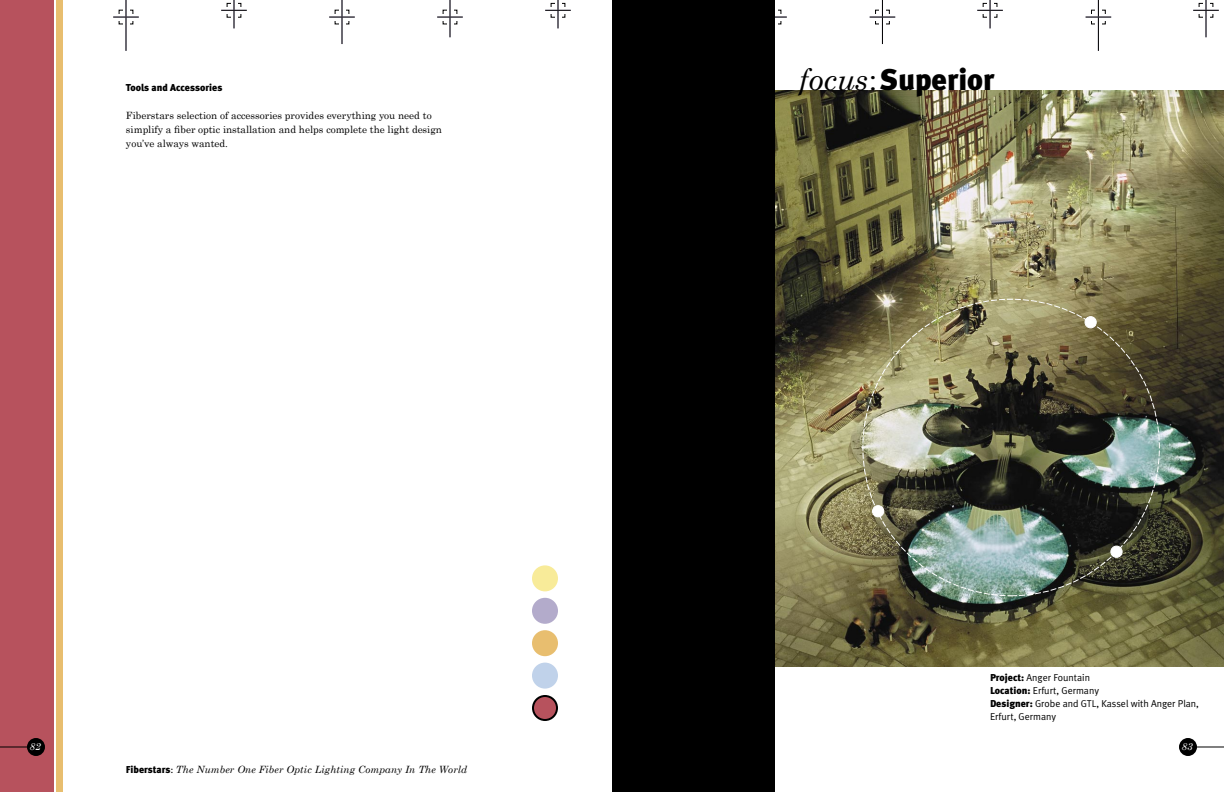
<style>
.page{position:relative;width:1224px;height:792px;background:#fff}
.page>*{position:absolute;margin:0;border:0;box-sizing:border-box;transform-origin:0 0}
.t1{font:900 30px "Meta Plus";color:#000}
.t2{font:10px/14px "Century Schoolbook";color:#000}
.t3{font:10px/13px "Meta Plus Normal";color:#000}
.t4{font:italic 10px "Century Schoolbook";letter-spacing:.01em;color:#000}
.t5{font:900 10px "Meta Plus";color:#000}
.t6{font:italic 10px "Century Schoolbook";color:#fff}
.s1{font-family:"Century Schoolbook";font-weight:400;font-style:italic}
.s2{font-family:"Century Schoolbook";font-weight:400}
.s3{font-family:"Meta Plus";font-weight:900}
.s4{font-family:"Meta Plus";font-weight:900;font-style:normal}
.s5{font-family:"Meta Plus Normal";font-style:normal}
</style>
<div class="page">
<svg style="left:221px;top:0;width:26px;height:28px"></svg>
<div style="left:1091px;top:10px;width:14px;height:14px;border:1px solid #000"></div>
<svg style="left:1089px;top:14px;width:19px;height:6px"></svg>
<svg style="left:1095px;top:7px;width:7px;height:20px"></svg>
<hr style="left:1098px;top:0;width:1px;height:51px;background:#000">
<svg style="left:1086px;top:17px;width:25px;height:1px"></svg>
<div style="left:1199px;top:3px;width:14px;height:14px;border:1px solid #000"></div>
<svg style="left:1196px;top:7px;width:20px;height:7px"></svg>
<svg style="left:1203px;top:0;width:6px;height:20px"></svg>
<hr style="left:1206px;top:0;width:1px;height:37px;background:#000">
<svg style="left:1193px;top:10px;width:26px;height:1px"></svg>
<div style="left:875px;top:10px;width:14px;height:14px;border:1px solid #000"></div>
<svg style="left:873px;top:14px;width:19px;height:6px"></svg>
<svg style="left:879px;top:7px;width:7px;height:20px"></svg>
<hr style="left:882px;top:0;width:1px;height:44px;background:#000">
<svg style="left:870px;top:17px;width:25px;height:1px"></svg>
<svg style="left:977px;top:0;width:26px;height:28px"></svg>
<hr style="left:774px;top:0;width:1px;height:37px;background:#000">
<svg style="left:775px;top:17px;width:12px;height:1px"></svg>
<svg style="left:545px;top:0;width:26px;height:28px"></svg>
<svg style="left:440px;top:16px;width:20px;height:1px"></svg>
<svg style="left:447px;top:7px;width:6px;height:20px"></svg>
<hr style="left:450px;top:0;width:1px;height:37px;background:#000">
<svg style="left:437px;top:17px;width:26px;height:1px"></svg>
<svg style="left:332px;top:16px;width:20px;height:1px"></svg>
<svg style="left:339px;top:7px;width:6px;height:20px"></svg>
<hr style="left:342px;top:0;width:1px;height:44px;background:#000">
<svg style="left:329px;top:17px;width:26px;height:1px"></svg>
<svg style="left:116px;top:16px;width:20px;height:1px"></svg>
<svg style="left:123px;top:7px;width:6px;height:20px"></svg>
<hr style="left:126px;top:0;width:1px;height:51px;background:#000">
<svg style="left:113px;top:17px;width:26px;height:1px"></svg>
<img style="left:774px;top:90px;width:450px;height:576px">
<div style="left:1085px;top:317px;width:11px;height:11px;background:#fff;border-radius:50%"></div>
<div style="left:1085px;top:316px;width:12px;height:12px;border:1px solid #fff;border-radius:50%"></div>
<div style="left:873px;top:506px;width:11px;height:11px;background:#fff;border-radius:50%"></div>
<div style="left:872px;top:505px;width:12px;height:12px;border:1px solid #fff;border-radius:50%"></div>
<div style="left:1111px;top:546px;width:11px;height:11px;background:#fff;border-radius:50%"></div>
<div style="left:1110px;top:546px;width:13px;height:12px;border:1px solid #fff;border-radius:50%"></div>
<div style="left:532px;top:565px;width:26px;height:26px;background:#f8eb99;border-radius:50%"></div>
<div style="left:532px;top:598px;width:26px;height:26px;background:#b3abcb;border-radius:50%"></div>
<div style="left:532px;top:630px;width:26px;height:26px;background:#e8be6f;border-radius:50%"></div>
<div style="left:532px;top:663px;width:26px;height:26px;background:#c0d2ea;border-radius:50%"></div>
<div style="left:533px;top:696px;width:24px;height:24px;background:#b7525d;border-radius:50%"></div>
<div style="left:532px;top:695px;width:26px;height:26px;border:2px solid #000;border-radius:50%"></div>
<div style="left:612px;top:0;width:162px;height:792px;background:#000"></div>
<div style="left:0;top:0;width:54px;height:792px;background:#b7525d"></div>
<div style="left:56px;top:0;width:7px;height:792px;background:#e8be6f"></div>
<div style="left:27px;top:738px;width:18px;height:18px;background:#000;border-radius:50%"></div>
<svg style="left:0;top:746px;width:27px;height:1px"></svg>
<div style="left:1179px;top:738px;width:18px;height:18px;background:#000;border-radius:50%"></div>
<svg style="left:1197px;top:746px;width:27px;height:1px"></svg>
<p class="t5" style="left:126px;top:81px;width:98px">Tools and Accessories</p>
<p class="t2" style="left:126px;top:108px;width:317px">Fiberstars selection of accessories provides everything you need to simplify a fiber optic installation and helps complete the light design you’ve always wanted.</p>
<h1 class="t1" style="left:799px;top:62px;width:197px"><span class="s1">focus</span><span class="s2">:</span>Superior</h1>
<p class="t3" style="left:990px;top:671px;width:210px"><span class="s3">Project:</span> Anger Fountain<br><span class="s3">Location:</span> Erfurt, Germany<br><span class="s3">Designer:</span> Grobe and GTL, Kassel with Anger Plan,<br>Erfurt, Germany</p>
<p class="t6" style="left:30px;top:740px;width:13px">82</p>
<p class="t6" style="left:1182px;top:740px;width:13px">83</p>
<p class="t4" style="left:126px;top:763px;width:343px"><span class="s4">Fiberstars</span><span class="s5">:</span> The Number One Fiber Optic Lighting Company In The World</p>
</div>
